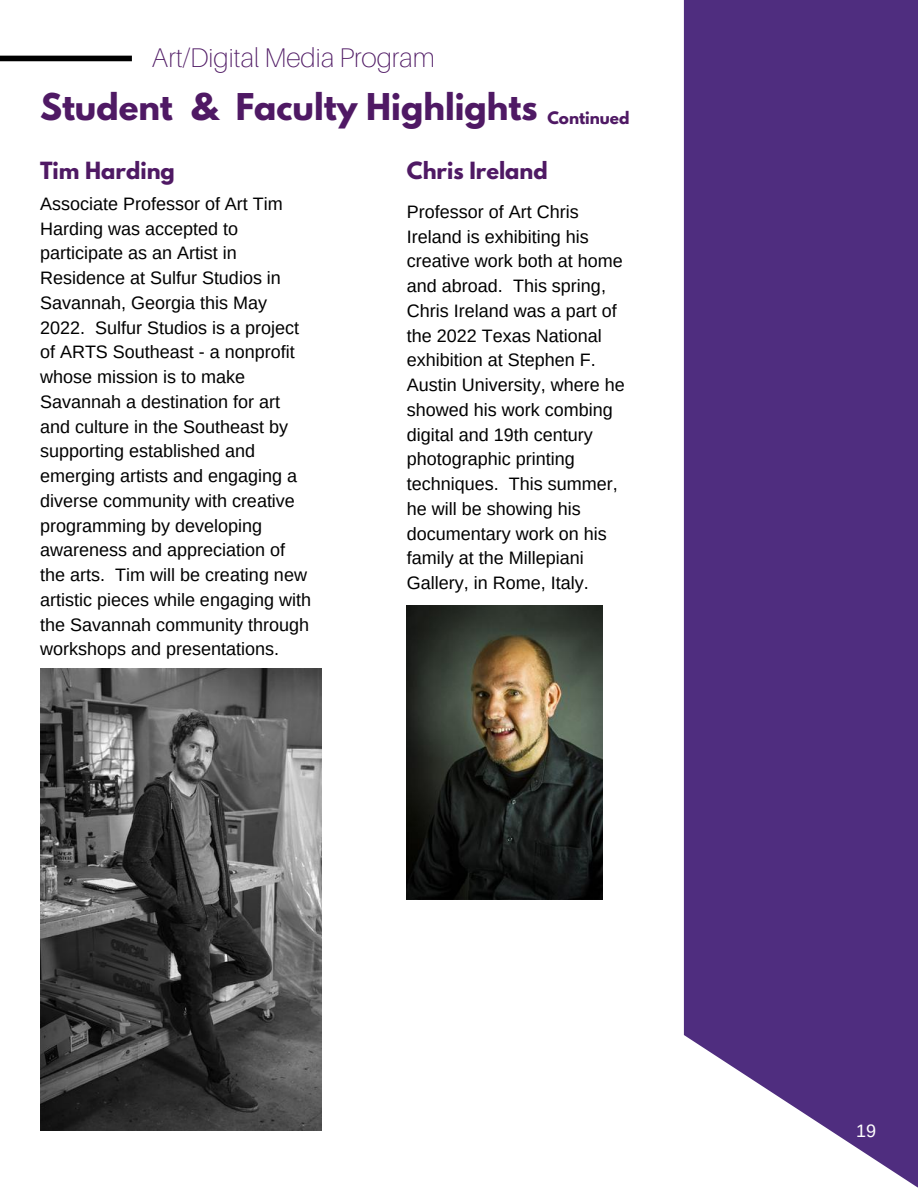
<style>
.page{position:relative;width:918px;height:1188px;background:#fff}
.page>*{position:absolute;margin:0;border:0;box-sizing:border-box;transform-origin:0 0}
.t1{font:700 32.7px "League Spartan";color:#4f1964}
.t2{font:100 27px "Aileron";color:#4f1964}
.t3{font:700 21px "League Spartan";color:#4f1964}
.t4{font:18px/24.8px "Arimo";color:#000}
.t5{font:18px "Arimo";color:#fff}
</style>
<div class="page">
<div style="left:0;top:56px;width:132px;height:5px;background:#000"></div>
<img style="left:40px;top:668px;width:281px;height:462px">
<img style="left:407px;top:605px;width:196px;height:295px">
<div style="left:684px;top:0;width:234px;height:1188px;background:#4f2d7f"></div>
<h2 class="t2" style="left:152px;top:40px;width:285px">Art/Digital Media Program</h2>
<h1 class="t1" style="left:40px;top:91px;width:591px">Student &amp; Faculty Highlights <sub>Continued</sub></h1>
<p class="t3" style="left:40px;top:160px;width:136px">Tim Harding</p>
<p class="t4" style="left:40px;top:191px;width:272px">Associate Professor of Art Tim<br>Harding was accepted to participate as an Artist in<br>Residence at Sulfur Studios in<br>Savannah, Georgia this May<br>2022. Sulfur Studios is a project of ARTS Southeast - a nonprofit whose mission is to make<br>Savannah a destination for art and culture in the Southeast by supporting established and emerging artists and engaging a diverse community with creative programming by developing awareness and appreciation of the arts. Tim will be creating new artistic pieces while engaging with the Savannah community through workshops and presentations.</p>
<p class="t3" style="left:407px;top:160px;width:142px">Chris Ireland</p>
<p class="t4" style="left:407px;top:199px;width:219px">Professor of Art Chris<br>Ireland is exhibiting his creative work both at home and abroad. This spring,<br>Chris Ireland was a part of the 2022 Texas National exhibition at Stephen F.<br>Austin University, where he showed his work combing digital and 19th century photographic printing techniques. This summer, he will be showing his documentary work on his family at the Millepiani<br>Gallery, in Rome, Italy.</p>
<p class="t5" style="left:856px;top:1120px;width:22px">19</p>
</div>
